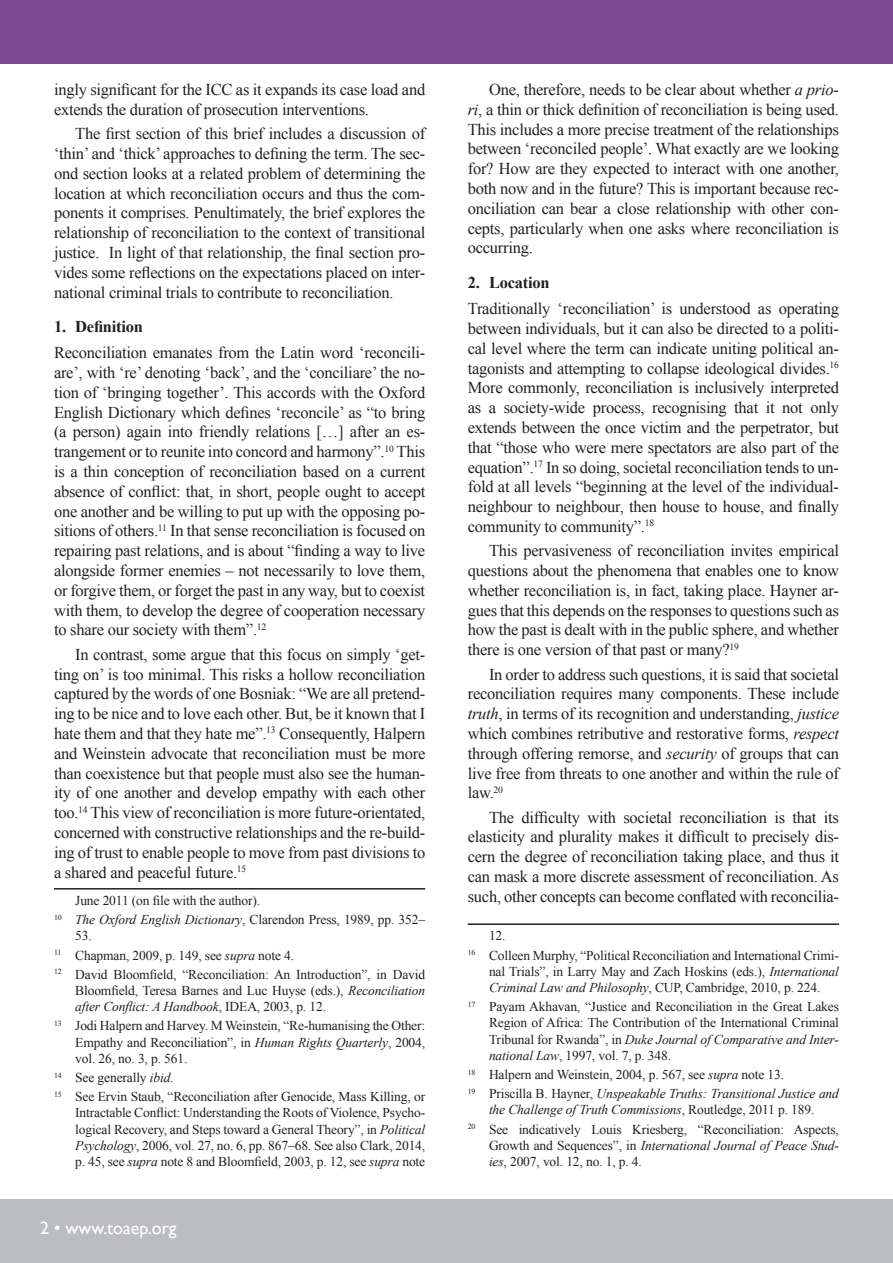
<style>
.page{position:relative;width:893px;height:1263px;background:#fff}
.page>*{position:absolute;margin:0;border:0;box-sizing:border-box;transform-origin:0 0}
.t1{font:18px "Gill Sans";color:#fff}
.Para_first{font:16.5px/19.8px "Times New Roman";letter-spacing:-.015em;color:#231f20;text-align:justify}
.Para_mid{font:16.5px/19.8px "Times New Roman";letter-spacing:-.015em;color:#231f20;text-align:justify}
.Para_last{font:16.5px/19.8px "Times New Roman";letter-spacing:-.015em;color:#231f20;text-align:justify}
.t2{font:700 16.5px "Times New Roman";letter-spacing:-.015em;color:#231f20}
.FICHL_PB_Footnote{font:13.5px/16.2px "Times New Roman";letter-spacing:-.01em;color:#231f20;text-align:justify}
.FICHL_PB_Footnote-2{font:italic 13.5px/16.2px "Times New Roman";letter-spacing:-.01em;color:#231f20;text-align:center}
.s1{font-style:italic}
.s2{font-style:normal}
</style>
<div class="page">
<div style="left:0;top:1199px;width:893px;height:64px;background:#bcbdc0"></div>
<div style="left:0;top:0;width:893px;height:64px;background:#7e4890"></div>
<hr style="left:54px;top:888px;width:371px;height:1px;background:#231f20">
<hr style="left:468px;top:923px;width:371px;height:2px;background:#231f20">
<p class="Para_first" style="left:54px;top:79px;width:373px">ingly significant for the ICC as it expands its case load and extends the duration of prosecution interventions.</p>
<p class="Para_last" style="left:54px;top:123px;width:373px;text-indent:21px">The first section of this brief includes a discussion of ‘thin’ and ‘thick’ approaches to defining the term. The sec&shy;ond section looks at a related problem of determining the location at which reconciliation occurs and thus the com&shy;ponents it comprises. Penultimately, the brief explores the relationship of reconciliation to the context of transitional justice. In light of that relationship, the final section pro&shy;vides some reflections on the expectations placed on inter&shy;national criminal trials to contribute to reconciliation.</p>
<p class="t2" style="left:54px;top:315px;width:90px">1. Definition</p>
<p class="Para_first" style="left:54px;top:342px;width:373px">Reconciliation emanates from the Latin word ‘reconcili&shy;are’, with ‘re’ denoting ‘back’, and the ‘conciliare’ the no&shy;tion of ‘bringing together’. This accords with the Oxford English Dictionary which defines ‘reconcile’ as “to bring (a person) again into friendly relations […] after an es&shy;trangement or to reunite into concord and harmony”.<sup>10</sup> This is a thin conception of reconciliation based on a current absence of conflict: that, in short, people ought to accept one another and be willing to put up with the opposing po&shy;sitions of others.<sup>11</sup> In that sense reconciliation is focused on repairing past relations, and is about “finding a way to live alongside former enemies – not necessarily to love them, or forgive them, or forget the past in any way, but to coexist with them, to develop the degree of cooperation necessary to share our society with them”.<sup>12</sup></p>
<p class="Para_mid" style="left:54px;top:644px;width:373px;text-indent:21px">In contrast, some argue that this focus on simply ‘get&shy;ting on’ is too minimal. This risks a hollow reconciliation captured by the words of one Bosniak: “We are all pretend&shy;ing to be nice and to love each other. But, be it known that I hate them and that they hate me”.<sup>13</sup> Consequently, Halpern and Weinstein advocate that reconciliation must be more than coexistence but that people must also see the human&shy;ity of one another and develop empathy with each other too.<sup>14</sup> This view of reconciliation is more future-orientated, concerned with constructive relationships and the re-build&shy;ing of trust to enable people to move from past divisions to a shared and peaceful future.<sup>15</sup></p>
<p class="FICHL_PB_Footnote" style="left:75px;top:892px;width:187px">June 2011 (on file with the author).</p>
<p class="FICHL_PB_Footnote" style="left:75px;top:911px;width:351px;text-indent:-21px"><sup>10</sup> <span class="s1">The Oxford English Dictionary</span>, Clarendon Press, 1989, pp. 352–<br>53.</p>
<p class="FICHL_PB_Footnote" style="left:54px;top:947px;width:242px"><sup>11</sup> Chapman, 2009, p. 149, see <span class="s1">supra</span> note 4.</p>
<p class="FICHL_PB_Footnote" style="left:75px;top:966px;width:351px;text-indent:-21px"><sup>12</sup> David Bloomfield, “Reconciliation: An Introduction”, in David Bloomfield, Teresa Barnes and Luc Huyse (eds.), <span class="s1">Reconciliation after Conflict: A Handbook</span>, IDEA, 2003, p. 12.</p>
<p class="FICHL_PB_Footnote" style="left:75px;top:1017px;width:351px;text-indent:-21px"><sup>13</sup> Jodi Halpern and Harvey. M Weinstein, “Re-humanising the Other:<br>Empathy and Reconciliation”, in <span class="s1">Human Rights Quarterly</span>, 2004, vol. 26, no. 3, p. 561.</p>
<p class="FICHL_PB_Footnote" style="left:54px;top:1069px;width:121px"><sup>14</sup> See generally <span class="s1">ibid</span>.</p>
<p class="FICHL_PB_Footnote" style="left:75px;top:1088px;width:351px;text-indent:-21px"><sup>15</sup> See Ervin Staub, “Reconciliation after Genocide, Mass Killing, or Intractable Conflict: Understanding the Roots of Violence, Psycho&shy;logical Recovery, and Steps toward a General Theory”, in <span class="s1">Political Psychology</span>, 2006, vol. 27, no. 6, pp. 867–68. See also Clark, 2014, p. 45, see <span class="s1">supra</span> note 8 and Bloomfield, 2003, p. 12, see <span class="s1">supra</span> note</p>
<p class="t1" style="left:40px;top:1218px;width:138px">2 • www.toaep.org</p>
<p class="Para_last" style="left:468px;top:79px;width:373px;text-indent:21px">One, therefore, needs to be clear about whether <span class="s1">a prio&shy;ri</span>, a thin or thick definition of reconciliation is being used.<br>This includes a more precise treatment of the relationships between ‘reconciled people’. What exactly are we looking for? How are they expected to interact with one another, both now and in the future? This is important because rec&shy;onciliation can bear a close relationship with other con&shy;cepts, particularly when one asks where reconciliation is occurring.</p>
<p class="t2" style="left:468px;top:271px;width:83px">2. Location</p>
<p class="Para_first" style="left:468px;top:298px;width:373px">Traditionally ‘reconciliation’ is understood as operating between individuals, but it can also be directed to a politi&shy;cal level where the term can indicate uniting political an&shy;tagonists and attempting to collapse ideological divides.<sup>16<br></sup>More commonly, reconciliation is inclusively interpreted as a society-wide process, recognising that it not only extends between the once victim and the perpetrator, but that “those who were mere spectators are also part of the equation”.<sup>17</sup> In so doing, societal reconciliation tends to un&shy;fold at all levels “beginning at the level of the individual&shy;neighbour to neighbour, then house to house, and finally community to community”.<sup>18</sup></p>
<p class="Para_mid" style="left:468px;top:540px;width:373px;text-indent:21px">This pervasiveness of reconciliation invites empirical questions about the phenomena that enables one to know whether reconciliation is, in fact, taking place. Hayner ar&shy;gues that this depends on the responses to questions such as how the past is dealt with in the public sphere, and whether there is one version of that past or many?<sup>19</sup></p>
<p class="Para_mid" style="left:468px;top:664px;width:373px;text-indent:21px">In order to address such questions, it is said that societal reconciliation requires many components. These include <span class="s1">truth</span>, in terms of its recognition and understanding, <span class="s1">justice </span>which combines retributive and restorative forms, <span class="s1">respect </span>through offering remorse, and <span class="s1">security</span> of groups that can live free from threats to one another and within the rule of law.<sup>20</sup></p>
<p class="Para_last" style="left:468px;top:807px;width:373px;text-indent:21px">The difficulty with societal reconciliation is that its elasticity and plurality makes it difficult to precisely dis&shy;cern the degree of reconciliation taking place, and thus it can mask a more discrete assessment of reconciliation. As such, other concepts can become conflated with reconcilia-</p>
<p class="FICHL_PB_Footnote" style="left:489px;top:927px;width:18px">12.</p>
<p class="FICHL_PB_Footnote" style="left:489px;top:947px;width:351px;text-indent:-21px"><sup>16</sup> Colleen Murphy, “Political Reconciliation and International Crimi&shy;nal Trials”, in Larry May and Zach Hoskins (eds.), <span class="s1">International Criminal Law and Philosophy</span>, CUP, Cambridge, 2010, p. 224.</p>
<p class="FICHL_PB_Footnote" style="left:489px;top:998px;width:352px;text-indent:-21px"><sup>17</sup> Payam Akhavan, “Justice and Reconciliation in the Great Lakes Region of Africa: The Contribution of the International Criminal Tribunal for Rwanda”, in <span class="s1">Duke Journal of Comparative and Inter&shy;national Law</span>, 1997, vol. 7, p. 348.</p>
<p class="FICHL_PB_Footnote" style="left:468px;top:1066px;width:318px"><sup>18</sup> Halpern and Weinstein, 2004, p. 567, see <span class="s1">supra</span> note 13.</p>
<p class="FICHL_PB_Footnote-2" style="left:468px;top:1085px;width:373px"><sup>19</sup> <span class="s2">Priscilla B. Hayner,</span> Unspeakable Truths: Transitional Justice and the Challenge of Truth Commissions<span class="s2">, Routledge, 2011 p. 189.</span></p>
<p class="FICHL_PB_Footnote" style="left:489px;top:1121px;width:351px;text-indent:-21px"><sup>20</sup> See indicatively Louis Kriesberg, “Reconciliation: Aspects, Growth and Sequences”, in <span class="s1">International Journal of Peace Stud&shy;ies</span>, 2007, vol. 12, no. 1, p. 4.</p>
</div>
